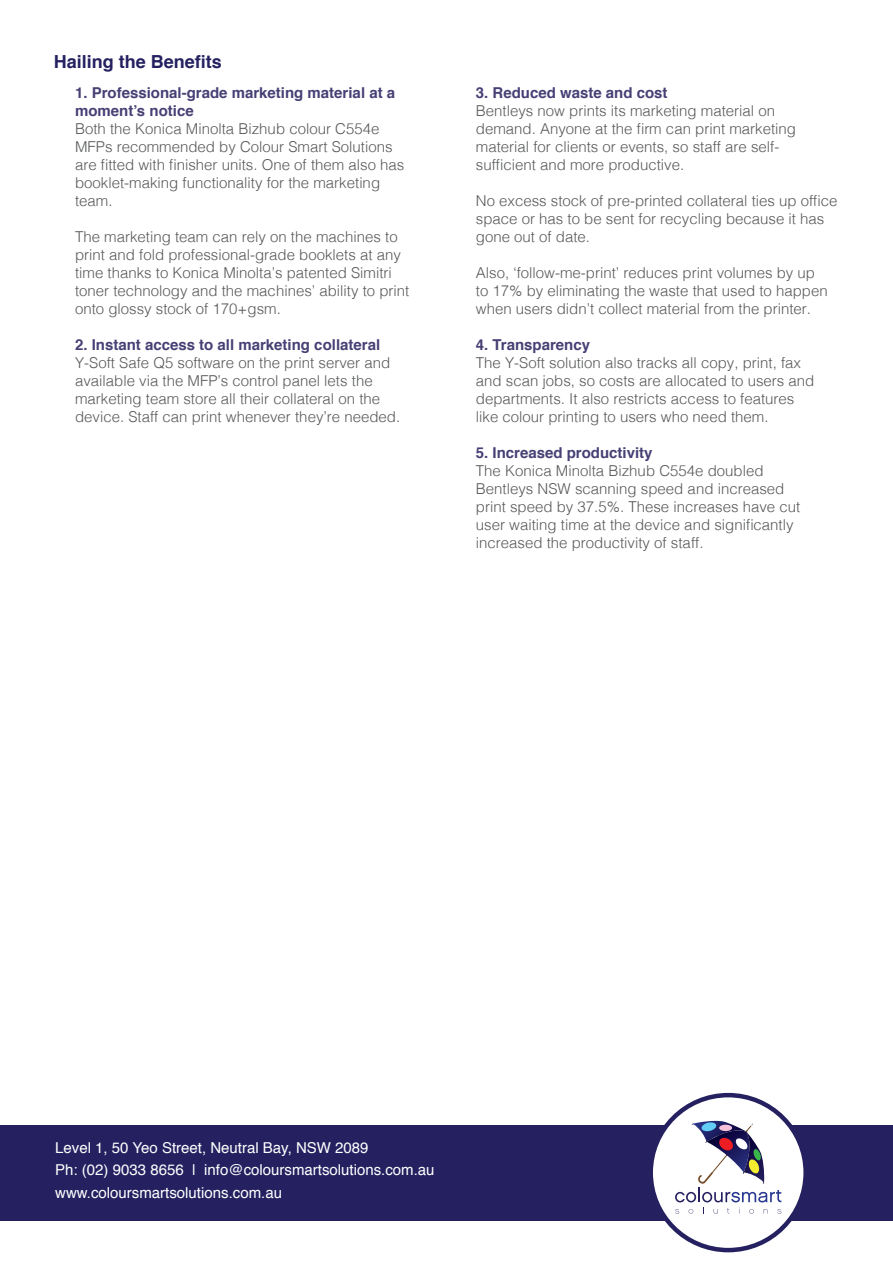
<style>
.page{position:relative;width:893px;height:1263px;background:#fff}
.page>*{position:absolute;margin:0;border:0;box-sizing:border-box;transform-origin:0 0}
.t1{font:700 18px "Helvetica";color:#252161}
.t2{font:300 15px/18px "Helvetica";color:#57585a}
.t3{font:15px "Helvetica";color:#fff}
.s1{font-weight:700;color:#464075}
</style>
<div class="page">
<div style="left:0;top:1125px;width:893px;height:95px;background:#252161"></div>
<div style="left:651px;top:1095px;width:155px;height:155px;background:#fff;border-radius:50%"></div>
<div style="left:648px;top:1093px;width:160px;height:159px;border:4px solid #252161;border-radius:50%"></div>
<svg style="left:675px;top:1121px;width:106px;height:93px"></svg>
<p class="t1" style="left:54px;top:47px;width:170px">Hailing the Benefits</p>
<p class="t2" style="left:75px;top:83px;width:331px"><span class="s1">1. Professional-grade marketing material at a moment’s notice<br></span>Both the Konica Minolta Bizhub colour C554e MFPs recommended by Colour Smart Solutions are fitted with finisher units. One of them also has booklet-making functionality for the marketing team.</p>
<p class="t2" style="left:75px;top:227px;width:336px">The marketing team can rely on the machines to print and fold professional-grade booklets at any time thanks to Konica Minolta’s patented Simitri toner technology and the machines’ ability to print onto glossy stock of 170+gsm.</p>
<p class="t2" style="left:75px;top:335px;width:327px"><span class="s1">2. Instant access to all marketing collateral </span>Y-Soft Safe Q5 software on the print server and available via the MFP’s control panel lets the marketing team store all their collateral on the device. Staff can print whenever they’re needed.</p>
<p class="t2" style="left:476px;top:82px;width:322px"><span class="s1">3. Reduced waste and cost<br></span>Bentleys now prints its marketing material on demand. Anyone at the firm can print marketing material for clients or events, so staff are self&shy;sufficient and more productive.</p>
<p class="t2" style="left:476px;top:190px;width:363px">No excess stock of pre-printed collateral ties up office space or has to be sent for recycling because it has gone out of date.</p>
<p class="t2" style="left:476px;top:262px;width:353px">Also, ‘follow-me-print’ reduces print volumes by up to 17% by eliminating the waste that used to happen when users didn’t collect material from the printer.</p>
<p class="t2" style="left:476px;top:334px;width:340px"><span class="s1">4. Transparency<br></span>The Y-Soft solution also tracks all copy, print, fax and scan jobs, so costs are allocated to users and departments. It also restricts access to features like colour printing to users who need them.</p>
<p class="t2" style="left:476px;top:442px;width:326px"><span class="s1">5. Increased productivity<br></span>The Konica Minolta Bizhub C554e doubled Bentleys NSW scanning speed and increased print speed by 37.5%. These increases have cut user waiting time at the device and significantly increased the productivity of staff.</p>
<p class="t3" style="left:55px;top:1136px;width:315px">Level 1, 50 Yeo Street, Neutral Bay, NSW 2089</p>
<p class="t3" style="left:55px;top:1158px;width:381px">Ph: (02) 9033 8656 | info@coloursmartsolutions.com.au</p>
<p class="t3" style="left:55px;top:1181px;width:228px">www.coloursmartsolutions.com.au</p>
</div>
